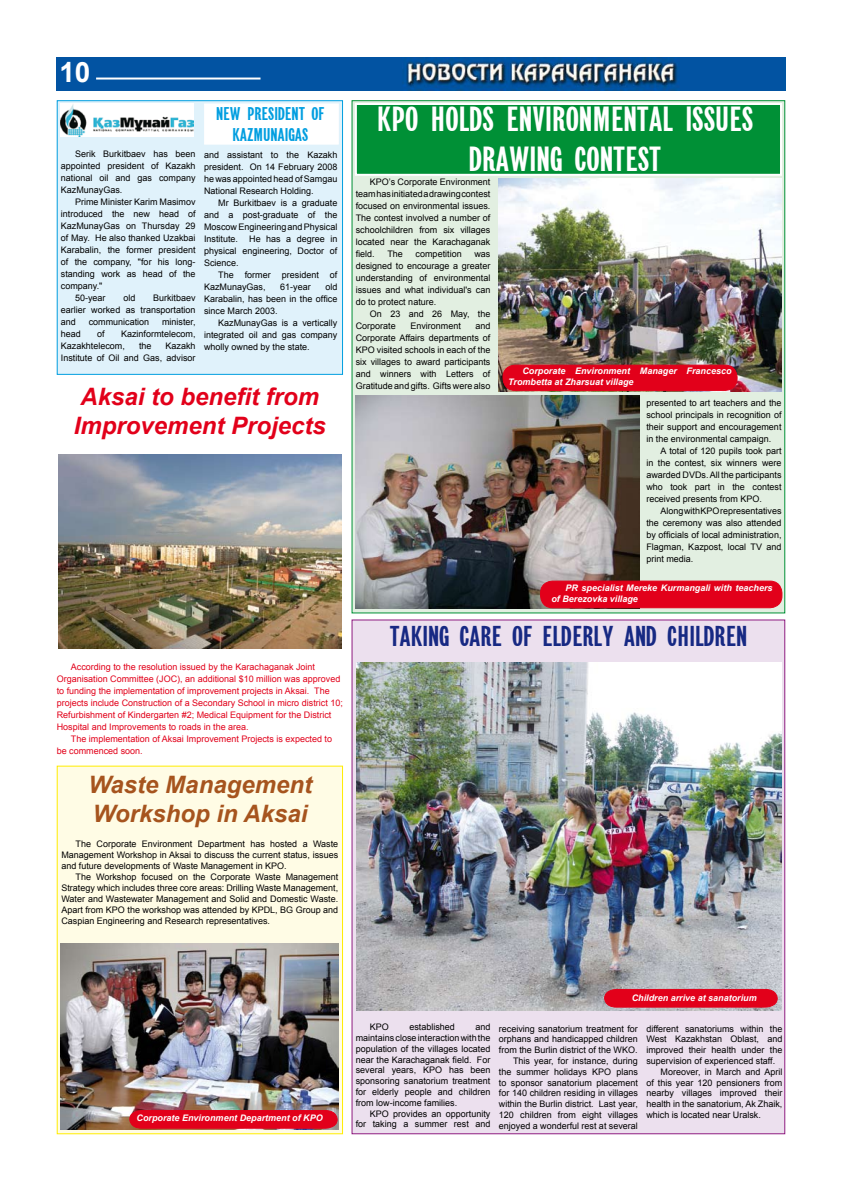
<style>
.page{position:relative;width:842px;height:1191px;background:#fff}
.page>*{position:absolute;margin:0;border:0;box-sizing:border-box;transform-origin:0 0}
.t1{font:34px/40px "Gazeta Sans Serif Plain";color:#fff;text-align:center}
.t2{font:28px "Gazeta Sans Serif Plain";color:#172983}
.t3{font:700 28px "Arial";color:#fff}
.t4{font:italic 700 24px/28.8px "Arial";color:#e2001a}
.t5{font:italic 700 24px/28.8px "Arial";color:#a6541e}
.t6{font:18px/21.6px "Gazeta Sans Serif Plain";color:#009ee0;text-align:center}
.t7{font:9px/12px "Arial";color:#000;text-align:justify}
.t8{font:9px/12px "Arial";color:#e2001a}
.t9{font:italic 700 9px/10.8px "Arial";color:#fff}
</style>
<div class="page">
<div style="left:57px;top:765px;width:286px;height:369px;background:#fffce5"></div>
<div style="left:351px;top:619px;width:434px;height:515px;background:#ece0ee;border:1px solid #8f1c80"></div>
<div style="left:351px;top:100px;width:434px;height:513px;background:#e2efe1"></div>
<div style="left:57px;top:100px;width:286px;height:275px;background:#e0f2fb;border:1px solid #009ee0"></div>
<img style="left:57px;top:58px;width:728px;height:33px">
<hr style="left:96px;top:78px;width:164px;height:2px;background:#fff">
<img style="left:356px;top:395px;width:283px;height:213px">
<img style="left:498px;top:179px;width:284px;height:212px">
<img style="left:58px;top:454px;width:284px;height:195px">
<img style="left:60px;top:104px;width:133px;height:32px">
<img style="left:356px;top:662px;width:426px;height:349px">
<img style="left:61px;top:944px;width:278px;height:185px">
<svg style="left:129px;top:1109px;width:209px;height:20px"></svg>
<div style="left:540px;top:581px;width:242px;height:27px;background:#e2001a;border-radius:12px"></div>
<div style="left:540px;top:580px;width:242px;height:28px;border:1px solid #e2001a;border-radius:12px"></div>
<div style="left:503px;top:365px;width:234px;height:25px;background:#e2001a;border-radius:12px"></div>
<div style="left:502px;top:365px;width:235px;height:26px;border:1px solid #e2001a;border-radius:12px"></div>
<svg style="left:604px;top:988px;width:174px;height:20px"></svg>
<div style="left:204px;top:103px;width:135px;height:42px;background:#fff;border:1px solid #fff"></div>
<div style="left:355px;top:103px;width:427px;height:73px;background:#009036;border:2px solid #fff"></div>
<h2 class="t3" style="left:60px;top:57px;width:33px">10</h2>
<p class="t7" style="left:61px;top:148px;width:136px;text-indent:14px">Serik Burkitbaev has been appointed president of Kazakh national oil and gas company KazMunayGas.</p>
<p class="t7" style="left:75px;top:196px;width:122px">Prime Minister Karim Masimov</p>
<p class="t7" style="left:61px;top:208px;width:136px">introduced the new head of</p>
<p class="t7" style="left:61px;top:220px;width:136px">KazMunayGas on Thursday 29</p>
<p class="t7" style="left:61px;top:232px;width:136px">of May. He also thanked Uzakbai</p>
<p class="t7" style="left:61px;top:244px;width:136px">Karabalin, the former president</p>
<p class="t7" style="left:61px;top:256px;width:136px">of the company, "for his long-</p>
<p class="t7" style="left:61px;top:268px;width:136px">standing work as head of the</p>
<p class="t7" style="left:61px;top:280px;width:43px">company."</p>
<p class="t7" style="left:75px;top:292px;width:32px">50-year</p>
<p class="t7" style="left:123px;top:292px;width:14px">old</p>
<p class="t7" style="left:61px;top:292px;width:136px;text-indent:92px">Burkitbaev earlier worked as transportation and</p>
<p class="t7" style="left:89px;top:316px;width:62px">communication</p>
<p class="t7" style="left:162px;top:316px;width:35px">minister,</p>
<p class="t7" style="left:61px;top:328px;width:22px">head</p>
<p class="t7" style="left:97px;top:328px;width:9px">of</p>
<p class="t7" style="left:61px;top:328px;width:136px;text-indent:60px">Kazinformtelecom,<br>Kazakhtelecom,</p>
<p class="t7" style="left:61px;top:340px;width:136px;text-align:right">Kazakh<br>Institute of Oil and Gas, advisor</p>
<p class="t7" style="left:139px;top:340px;width:14px">the</p>
<h3 class="t6" style="left:216px;top:103px;width:110px">NEW PRESIDENT OF<br>KAZMUNAIGAS</h3>
<p class="t7" style="left:204px;top:148px;width:135px">and assistant to the Kazakh president. On 14 February 2008 he was appointed head of Samgau National Research Holding.</p>
<p class="t7" style="left:204px;top:196px;width:135px;text-indent:14px">Mr Burkitbaev is a graduate and a post-graduate of the Moscow Engineering and Physical Institute. He has a degree in physical engineering, Doctor of Science.</p>
<p class="t7" style="left:204px;top:268px;width:135px;text-indent:14px">The former president of<br>KazMunayGas,</p>
<p class="t7" style="left:280px;top:280px;width:32px">61-year</p>
<p class="t7" style="left:204px;top:280px;width:135px;text-indent:121px">old Karabalin, has been in the office since March 2003.</p>
<p class="t7" style="left:204px;top:316px;width:135px;text-indent:14px">KazMunayGas is a vertically integrated oil and gas company wholly owned by the state.</p>
<h3 class="t4" style="left:74px;top:383px;width:254px">Aksai to benefit from<br>Improvement Projects</h3>
<p class="t8" style="left:57px;top:661px;width:288px;text-indent:14px">According to the resolution issued by the Karachaganak Joint Organisation Committee (JOC), an additional $10 million was approved to funding the implementation of improvement projects in Aksai. The projects include Construction of a Secondary School in micro district 10; Refurbishment of Kindergarten #2; Medical Equipment for the District Hospital and Improvements to roads in the area.</p>
<p class="t8" style="left:57px;top:733px;width:277px;text-indent:14px">The implementation of Aksai Improvement Projects is expected to be commenced soon.</p>
<h3 class="t5" style="left:88px;top:771px;width:225px">Waste Management<br>Workshop in Aksai</h3>
<p class="t7" style="left:61px;top:838px;width:278px;line-height:11px;text-indent:14px">The Corporate Environment Department has hosted a Waste Management Workshop in Aksai to discuss the current status, issues and future developments of Waste Management in KPO.</p>
<p class="t7" style="left:61px;top:871px;width:278px;line-height:11px;text-indent:14px">The Workshop focused on the Corporate Waste Management Strategy which includes three core areas: Drilling Waste Management, Water and Wastewater Management and Solid and Domestic Waste.<br>Apart from KPO the workshop was attended by KPDL, BG Group and Caspian Engineering and Research representatives.</p>
<h1 class="t1" style="left:377px;top:99px;width:377px">KPO HOLDS ENVIRONMENTAL ISSUES<br>DRAWING CONTEST</h1>
<p class="t7" style="left:356px;top:176px;width:136px;text-indent:14px">KPO’s Corporate Environment team has initiated a drawing contest focused on environmental issues.<br>The contest involved a number of schoolchildren from six villages located near the Karachaganak field.</p>
<p class="t7" style="left:387px;top:248px;width:17px">The</p>
<p class="t7" style="left:416px;top:248px;width:48px">competition</p>
<p class="t7" style="left:356px;top:248px;width:136px;text-indent:119px">was designed to encourage a greater understanding of environmental issues and what individual's can do to protect nature.</p>
<p class="t7" style="left:356px;top:308px;width:136px;text-indent:14px">On 23 and 26 May, the<br>Corporate</p>
<p class="t7" style="left:356px;top:320px;width:136px;text-indent:120px">and Corporate Affairs departments of KPO visited schools in each of the six villages to award participants and winners with Letters of Gratitude and gifts. Gifts were also</p>
<p class="t7" style="left:410px;top:320px;width:52px">Environment</p>
<p class="t9" style="left:508px;top:365px;width:225px;text-indent:14px">Corporate Environment Manager Francesco<br>Trombetta at Zharsuat village</p>
<p class="t7" style="left:646px;top:396px;width:137px">presented to art teachers and the school principals in recognition of their support and encouragement in the environmental campaign.</p>
<p class="t7" style="left:646px;top:444px;width:137px;text-indent:14px">A total of 120 pupils took part in the contest, six winners were awarded DVDs. All the participants who took part in the contest received presents from KPO.</p>
<p class="t7" style="left:646px;top:504px;width:137px;text-indent:14px">Along with KPO representatives the ceremony was also attended by officials of local administration, Flagman, Kazpost, local TV and print media.</p>
<p class="t9" style="left:551px;top:583px;width:223px;text-indent:14px">PR specialist Mereke Kurmangali with teachers of Berezovka village</p>
<h2 class="t2" style="left:390px;top:620px;width:359px">TAKING CARE OF ELDERLY AND CHILDREN</h2>
<p class="t9" style="left:137px;top:1112px;width:188px">Corporate Environment Department of KPO</p>
<p class="t9" style="left:632px;top:993px;width:127px">Children arrive at sanatorium</p>
<p class="t7" style="left:370px;top:1021px;width:21px">KPO</p>
<p class="t7" style="left:409px;top:1021px;width:47px">established</p>
<p class="t7" style="left:356px;top:1021px;width:136px;line-height:10.8px;text-indent:120px">and maintains close interaction with the population of the villages located near the Karachaganak field. For several years, KPO has been sponsoring sanatorium treatment for elderly people and children from low-income families.</p>
<p class="t7" style="left:356px;top:1108px;width:136px;line-height:10.8px;text-align:right">KPO provides an opportunity<br>for taking a summer rest and</p>
<p class="t7" style="left:499px;top:1023px;width:140px;line-height:10.8px;text-align:right">receiving sanatorium treatment for orphans and handicapped children from the Burlin district of the WKO.<br>This year, for instance, during the summer holidays KPO plans to sponsor sanatorium placement for 140 children residing in villages within the Burlin district. Last year, 120 children from eight villages enjoyed a wonderful rest at several</p>
<p class="t7" style="left:646px;top:1022px;width:138px">different sanatoriums within the</p>
<p class="t7" style="left:646px;top:1033px;width:138px">West Kazakhstan Oblast, and</p>
<p class="t7" style="left:646px;top:1044px;width:138px">improved their health under the</p>
<p class="t7" style="left:646px;top:1055px;width:130px">supervision of experienced staff.</p>
<p class="t7" style="left:660px;top:1065px;width:123px">Moreover, in March and April</p>
<p class="t7" style="left:646px;top:1076px;width:138px">of this year 120 pensioners from</p>
<p class="t7" style="left:646px;top:1087px;width:138px">nearby villages improved their</p>
<p class="t7" style="left:646px;top:1098px;width:138px">health in the sanatorium, Ak Zhaik,</p>
<p class="t7" style="left:646px;top:1109px;width:116px">which is located near Uralsk.</p>
</div>
